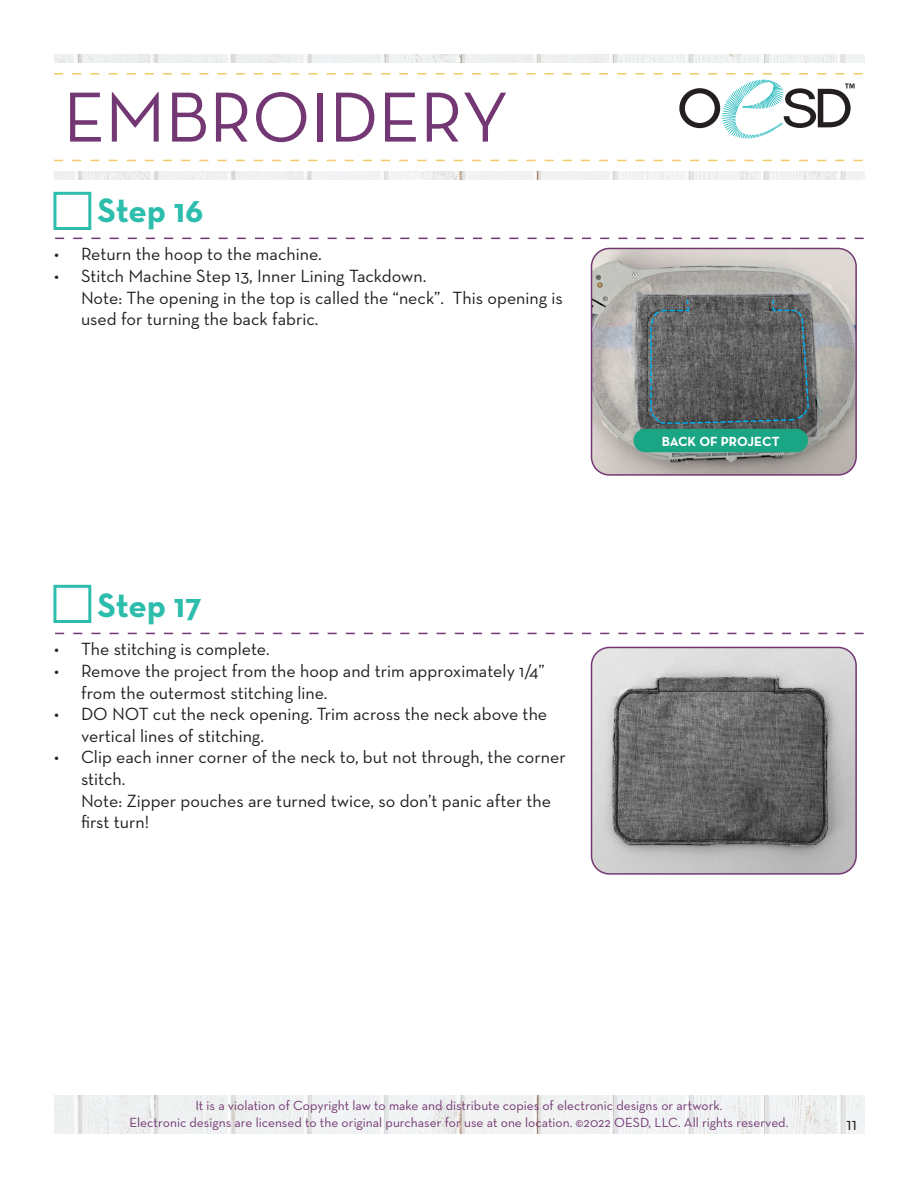
<style>
.page{position:relative;width:918px;height:1188px;background:#fff}
.page>*{position:absolute;margin:0;border:0;box-sizing:border-box;transform-origin:0 0}
.t1{font:72px "Neutra Text";color:#733873}
.t2{font:700 34.5px "Neutra Text";letter-spacing:-.005em;color:#2dbdad}
.t3{font:18px/21.6px "Neutra Text";color:#231f20}
.t4{font:13.5px "Neutra Text";color:#733873}
.t5{font:700 13.5px "Neutra Text";color:#fff}
</style>
<div class="page">
<img style="left:54px;top:1096px;width:810px;height:38px">
<img style="left:54px;top:54px;width:810px;height:126px">
<div style="left:29px;top:63px;width:863px;height:108px;background:#fff"></div>
<svg style="left:54px;top:160px;width:809px;height:1px"></svg>
<svg style="left:54px;top:73px;width:809px;height:66px"></svg>
<svg style="left:55px;top:238px;width:809px;height:1px"></svg>
<img style="left:592px;top:248px;width:264px;height:225px">
<div style="left:591px;top:248px;width:266px;height:228px;border:2px solid #733873;border-radius:18px"></div>
<svg style="left:55px;top:633px;width:809px;height:1px"></svg>
<img style="left:592px;top:647px;width:264px;height:225px">
<div style="left:591px;top:647px;width:266px;height:228px;border:2px solid #733873;border-radius:18px"></div>
<div style="left:53px;top:192px;width:38px;height:38px;border:3px solid #2dbdad"></div>
<div style="left:53px;top:585px;width:38px;height:38px;border:3px solid #2dbdad"></div>
<div style="left:634px;top:429px;width:174px;height:23px;background:#1aa585;border-radius:12px"></div>
<svg style="left:649px;top:299px;width:161px;height:126px;background:#5b5f60"></svg>
<p class="t1" style="left:63px;top:73px;width:447px">EMBROIDERY</p>
<p class="t2" style="left:98px;top:188px;width:107px">Step 16</p>
<p class="t3" style="left:54px;top:243px;width:269px">• Return the hoop to the machine.</p>
<p class="t3" style="left:54px;top:265px;width:374px">• Stitch Machine Step 13, Inner Lining Tackdown.</p>
<p class="t3" style="left:81px;top:286px;width:483px">Note: The opening in the top is called the “neck”. This opening is used for turning the back fabric.</p>
<p class="t2" style="left:98px;top:583px;width:106px">Step 17</p>
<p class="t3" style="left:54px;top:638px;width:217px">• The stitching is complete.</p>
<p class="t3" style="left:81px;top:660px;width:465px;text-indent:-27px">• Remove the project from the hoop and trim approximately 1/4” from the outermost stitching line.</p>
<p class="t3" style="left:81px;top:703px;width:468px;text-indent:-27px">• DO NOT cut the neck opening. Trim across the neck above the vertical lines of stitching.</p>
<p class="t3" style="left:81px;top:746px;width:486px;text-indent:-27px">• Clip each inner corner of the neck to, but not through, the corner stitch.</p>
<p class="t3" style="left:81px;top:789px;width:472px">Note: Zipper pouches are turned twice, so don’t panic after the first turn!</p>
<p class="t5" style="left:662px;top:433px;width:119px">BACK OF PROJECT</p>
<p class="t4" style="left:195px;top:1098px;width:529px">It is a violation of Copyright law to make and distribute copies of electronic designs or artwork.</p>
<p class="t4" style="left:130px;top:1114px;width:660px">Electronic designs are licensed to the original purchaser for use at one location. ©2022 OESD, LLC. All rights reserved.</p>
<p class="t3" style="left:847px;top:1113px;width:12px">11</p>
</div>
